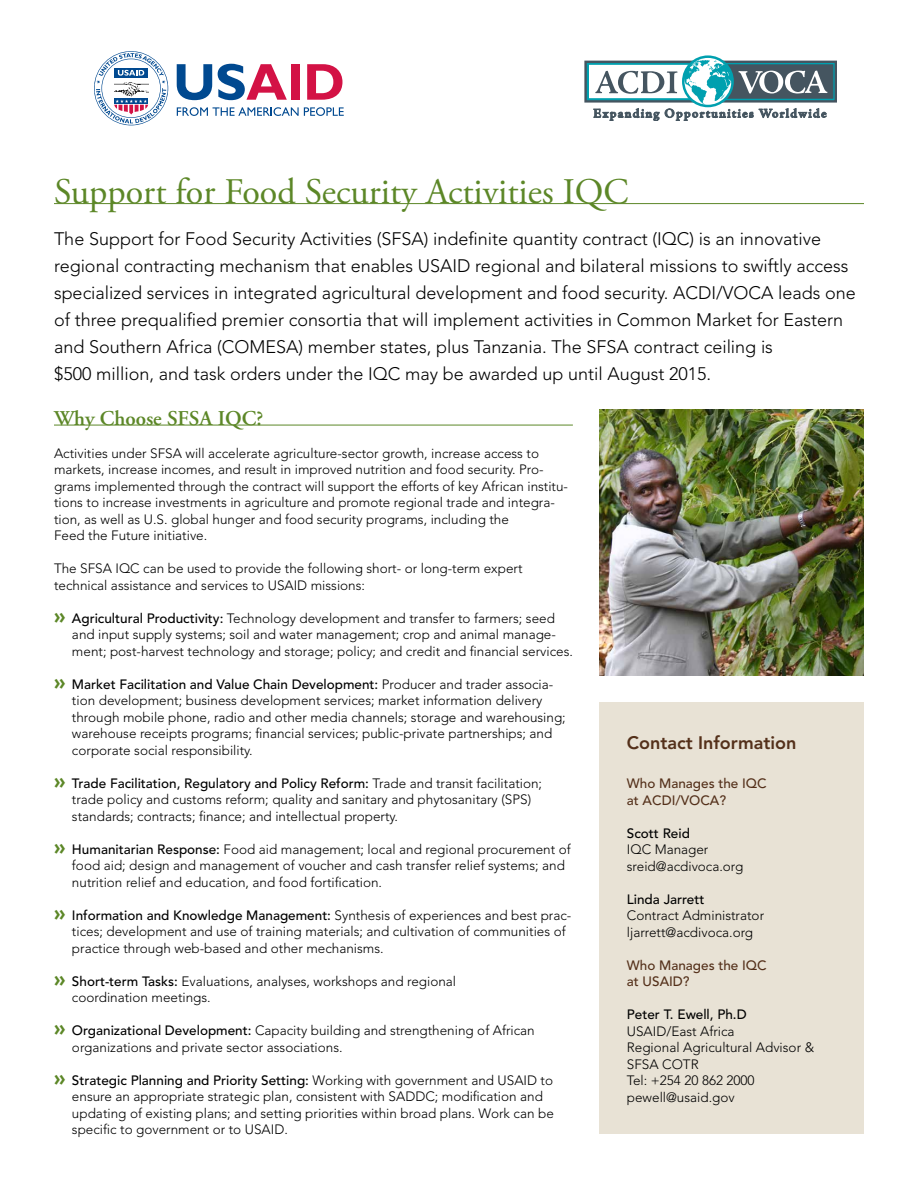
<style>
.page{position:relative;width:918px;height:1188px;background:#fff}
.page>*{position:absolute;margin:0;border:0;box-sizing:border-box;transform-origin:0 0}
.t1{font:36px "Adobe Garamond Pro";color:#5c8727}
.t2{font:600 21px "Adobe Garamond Pro";color:#5c8727}
.t3{font:300 18px/27px "Avenir LT Std";color:#000}
.t4{font:800 18px "Avenir LT Std";color:#54301a}
.t5{font:300 13.5px/16.5px "Avenir LT Std";color:#000}
.t6{font:500 13.5px/16.5px "Avenir LT Std";color:#54301a}
.t7{font:500 13.5px "Avenir LT Std";color:#000}
.s1{font-weight:900;font-size:21px;color:#5c8727}
.s2{font-weight:500}
</style>
<div class="page">
<hr style="left:54px;top:203px;width:810px;height:1px;background:#5c8727">
<hr style="left:54px;top:425px;width:519px;height:1px;background:#5c8727">
<div style="left:584px;top:61px;width:253px;height:42px;border:2px solid #455560"></div>
<div style="left:714px;top:65px;width:119px;height:33px;background:#455560"></div>
<svg style="left:593px;top:55px;width:235px;height:66px"></svg>
<svg style="left:177px;top:64px;width:35px;height:36px"></svg>
<svg style="left:218px;top:64px;width:69px;height:36px"></svg>
<div style="left:291px;top:64px;width:9px;height:36px;background:#d31245"></div>
<svg style="left:307px;top:64px;width:35px;height:36px"></svg>
<svg style="left:177px;top:107px;width:167px;height:9px"></svg>
<svg style="left:94px;top:51px;width:74px;height:74px"></svg>
<img style="left:600px;top:410px;width:264px;height:266px">
<div style="left:600px;top:703px;width:264px;height:431px;background:#e8e2d5"></div>
<h1 class="t1" style="left:54px;top:170px;width:576px">Support for Food Security Activities IQC</h1>
<p class="t3" style="left:54px;top:225px;width:803px">The Support for Food Security Activities (SFSA) indefinite quantity contract (IQC) is an innovative regional contracting mechanism that enables USAID regional and bilateral missions to swiftly access specialized services in integrated agricultural development and food security. ACDI/VOCA leads one of three prequalified premier consortia that will implement activities in Common Market for Eastern and Southern Africa (COMESA) member states, plus Tanzania. The SFSA contract ceiling is<br>$500 million, and task orders under the IQC may be awarded up until August 2015.</p>
<h2 class="t2" style="left:54px;top:406px;width:211px">Why Choose SFSA IQC?</h2>
<p class="t5" style="left:54px;top:445px;width:516px">Activities under SFSA will accelerate agriculture-sector growth, increase access to markets, increase incomes, and result in improved nutrition and food security. Pro&shy;grams implemented through the contract will support the efforts of key African institu&shy;tions to increase investments in agriculture and promote regional trade and integra&shy;tion, as well as U.S. global hunger and food security programs, including the<br>Feed the Future initiative.</p>
<p class="t5" style="left:54px;top:561px;width:470px">The SFSA IQC can be used to provide the following short- or long-term expert technical assistance and services to USAID missions:</p>
<p class="t5" style="left:72px;top:610px;width:502px;text-indent:-18px"><span class="s1">»</span> <span class="s2">Agricultural Productivity:</span> Technology development and transfer to farmers; seed and input supply systems; soil and water management; crop and animal manage&shy;ment; post-harvest technology and storage; policy; and credit and financial services.</p>
<p class="t5" style="left:72px;top:676px;width:495px;text-indent:-18px"><span class="s1">»</span> <span class="s2">Market Facilitation and Value Chain Development:</span> Producer and trader associa&shy;tion development; business development services; market information delivery through mobile phone, radio and other media channels; storage and warehousing; warehouse receipts programs; financial services; public-private partnerships; and corporate social responsibility.</p>
<p class="t5" style="left:72px;top:775px;width:472px;text-indent:-18px"><span class="s1">»</span> <span class="s2">Trade Facilitation, Regulatory and Policy Reform:</span> Trade and transit facilitation; trade policy and customs reform; quality and sanitary and phytosanitary (SPS) standards; contracts; finance; and intellectual property.</p>
<p class="t5" style="left:72px;top:841px;width:500px;text-indent:-18px"><span class="s1">»</span> <span class="s2">Humanitarian Response:</span> Food aid management; local and regional procurement of food aid; design and management of voucher and cash transfer relief systems; and nutrition relief and education, and food fortification.</p>
<p class="t5" style="left:72px;top:907px;width:501px;text-indent:-18px"><span class="s1">»</span> <span class="s2">Information and Knowledge Management:</span> Synthesis of experiences and best prac&shy;tices; development and use of training materials; and cultivation of communities of practice through web-based and other mechanisms.</p>
<p class="t5" style="left:72px;top:973px;width:386px;text-indent:-18px"><span class="s1">»</span> <span class="s2">Short-term Tasks:</span> Evaluations, analyses, workshops and regional coordination meetings.</p>
<p class="t5" style="left:72px;top:1023px;width:464px;text-indent:-18px"><span class="s1">»</span> <span class="s2">Organizational Development:</span> Capacity building and strengthening of African organizations and private sector associations.</p>
<p class="t5" style="left:72px;top:1072px;width:483px;text-indent:-18px"><span class="s1">»</span> <span class="s2">Strategic Planning and Priority Setting:</span> Working with government and USAID to ensure an appropriate strategic plan, consistent with SADDC; modification and updating of existing plans; and setting priorities within broad plans. Work can be specific to government or to USAID.</p>
<h3 class="t4" style="left:627px;top:732px;width:171px">Contact Information</h3>
<p class="t6" style="left:627px;top:776px;width:141px">Who Manages the IQC at ACDI/VOCA?</p>
<p class="t7" style="left:627px;top:825px;width:65px">Scott Reid</p>
<p class="t5" style="left:627px;top:841px;width:118px">IQC Manager sreid@acdivoca.org</p>
<p class="t7" style="left:627px;top:891px;width:79px">Linda Jarrett</p>
<p class="t5" style="left:627px;top:907px;width:139px">Contract Administrator ljarrett@acdivoca.org</p>
<p class="t6" style="left:627px;top:957px;width:141px">Who Manages the IQC at USAID?</p>
<p class="t7" style="left:627px;top:1007px;width:121px">Peter T. Ewell, Ph.D</p>
<p class="t5" style="left:627px;top:1023px;width:189px">USAID/East Africa<br>Regional Agricultural Advisor &amp;<br>SFSA COTR<br>Tel: +254 20 862 2000 pewell@usaid.gov</p>
</div>
